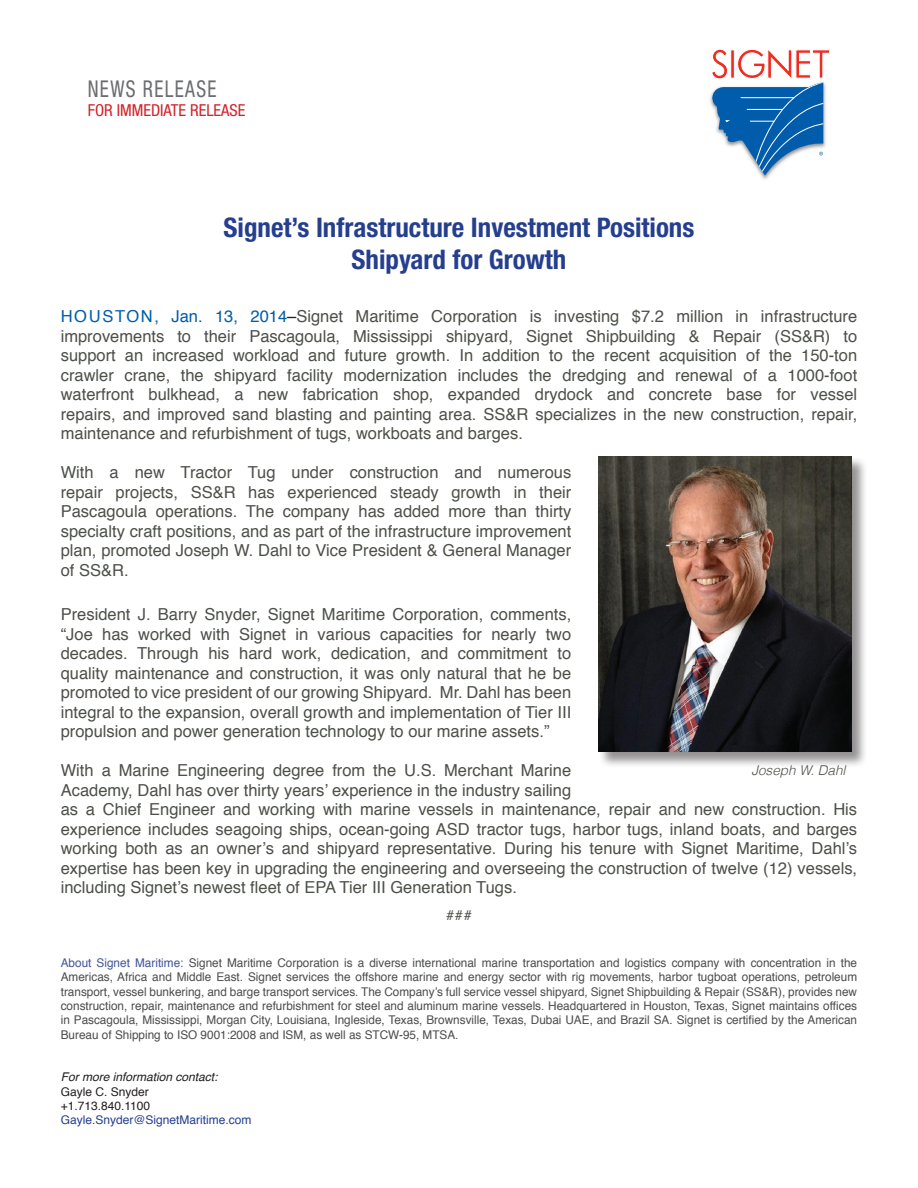
<style>
.page{position:relative;width:918px;height:1188px;background:#fff}
.page>*{position:absolute;margin:0;border:0;box-sizing:border-box;transform-origin:0 0}
.t1{font:700 condensed 27px/31.5px "Helvetica Neue LT Std";color:#253f8e;text-align:center}
.t2{font:condensed 23.25px "Helvetica Neue LT Std";letter-spacing:.07em;color:#6c6d70;scale:.84 1}
.t3{font:16.5px/19.5px "Helvetica";color:#4c5049;text-align:justify}
.t4{font:condensed 16.5px "Helvetica Neue LT Std";color:#d1232a}
.t5{font:italic 300 13.5px "Helvetica";color:#4c5049}
.t6{font:13.5px "Helvetica";color:#4c5049}
.t7{font:12px/14.4px "Helvetica";color:#4b4c4d;text-align:justify}
.t8{font:12px "Helvetica";color:#253f8e}
.t9{font:12px/14.4px "Helvetica";color:#231f20}
.t10{font:italic 12px "Helvetica";color:#231f20}
.s1{color:#015dab}
.s2{color:#231f20}
.s3{color:#43549a}
</style>
<div class="page">
<svg style="left:711px;top:49px;width:119px;height:126px"></svg>
<div style="left:598px;top:456px;width:270px;height:312px;background:#231f20;opacity:.49"></div>
<img style="left:598px;top:457px;width:254px;height:295px">
<h2 class="t2" style="left:88px;top:75px;width:155px">NEWS RELEASE</h2>
<p class="t4" style="left:88px;top:101px;width:159px">FOR IMMEDIATE RELEASE</p>
<h1 class="t1" style="left:224px;top:212px;width:472px">Signet’s Infrastructure Investment Positions<br>Shipyard for Growth</h1>
<p class="t3" style="left:61px;top:307px;width:798px"><span class="s1">HOUSTON, Jan. 13, 2014</span><span class="s2">–</span>Signet Maritime Corporation is investing $7.2 million in infrastructure improvements to their Pascagoula, Mississippi shipyard, Signet Shipbuilding &amp; Repair (SS&amp;R) to support an increased workload and future growth. In addition to the recent acquisition of the 150-ton crawler crane, the shipyard facility modernization includes the dredging and renewal of a 1000-foot waterfront bulkhead, a new fabrication shop, expanded drydock and concrete base for vessel repairs, and improved sand blasting and painting area. SS&amp;R specializes in the new construction, repair, maintenance and refurbishment of tugs, workboats and barges.</p>
<p class="t3" style="left:61px;top:463px;width:512px">With a new Tractor Tug under construction and numerous repair projects, SS&amp;R has experienced steady growth in their Pascagoula operations. The company has added more than thirty specialty craft positions, and as part of the infrastructure improvement plan, promoted Joseph W. Dahl to Vice President &amp; General Manager of SS&amp;R.</p>
<p class="t3" style="left:61px;top:605px;width:512px">President J. Barry Snyder, Signet Maritime Corporation, comments, “Joe has worked with Signet in various capacities for nearly two decades. Through his hard work, dedication, and commitment to quality maintenance and construction, it was only natural that he be promoted to vice president of our growing Shipyard. Mr. Dahl has been integral to the expansion, overall growth and implementation of Tier III propulsion and power generation technology to our marine assets.”</p>
<p class="t3" style="left:61px;top:761px;width:798px;text-align:left">With a Marine Engineering degree from the U.S. Merchant Marine<br>Academy, Dahl has over thirty years’ experience in the industry sailing<br>as a Chief Engineer and working with marine vessels in maintenance, repair and new construction. His experience includes seagoing ships, ocean-going ASD tractor tugs, harbor tugs, inland boats, and barges working both as an owner’s and shipyard representative. During his tenure with Signet Maritime, Dahl’s expertise has been key in upgrading the engineering and overseeing the construction of twelve (12) vessels, including Signet’s newest fleet of EPA Tier III Generation Tugs.</p>
<p class="t6" style="left:446px;top:905px;width:27px">###</p>
<p class="t7" style="left:61px;top:956px;width:798px"><span class="s3">About Signet Maritime:</span> Signet Maritime Corporation is a diverse international marine transportation and logistics company with concentration in the Americas, Africa and Middle East. Signet services the offshore marine and energy sector with rig movements, harbor tugboat operations, petroleum transport, vessel bunkering, and barge transport services. The Company’s full service vessel shipyard, Signet Shipbuilding &amp; Repair (SS&amp;R), provides new construction, repair, maintenance and refurbishment for steel and aluminum marine vessels. Headquartered in Houston, Texas, Signet maintains offices in Pascagoula, Mississippi, Morgan City, Louisiana, Ingleside, Texas, Brownsville, Texas, Dubai UAE, and Brazil SA. Signet is certified by the American Bureau of Shipping to ISO 9001:2008 and ISM, as well as STCW-95, MTSA.</p>
<p class="t10" style="left:61px;top:1068px;width:158px">For more information contact:</p>
<p class="t9" style="left:61px;top:1085px;width:91px">Gayle C. Snyder +1.713.840.1100</p>
<p class="t8" style="left:61px;top:1111px;width:192px">Gayle.Snyder@SignetMaritime.com</p>
<p class="t5" style="left:751px;top:760px;width:96px">Joseph W. Dahl</p>
</div>
